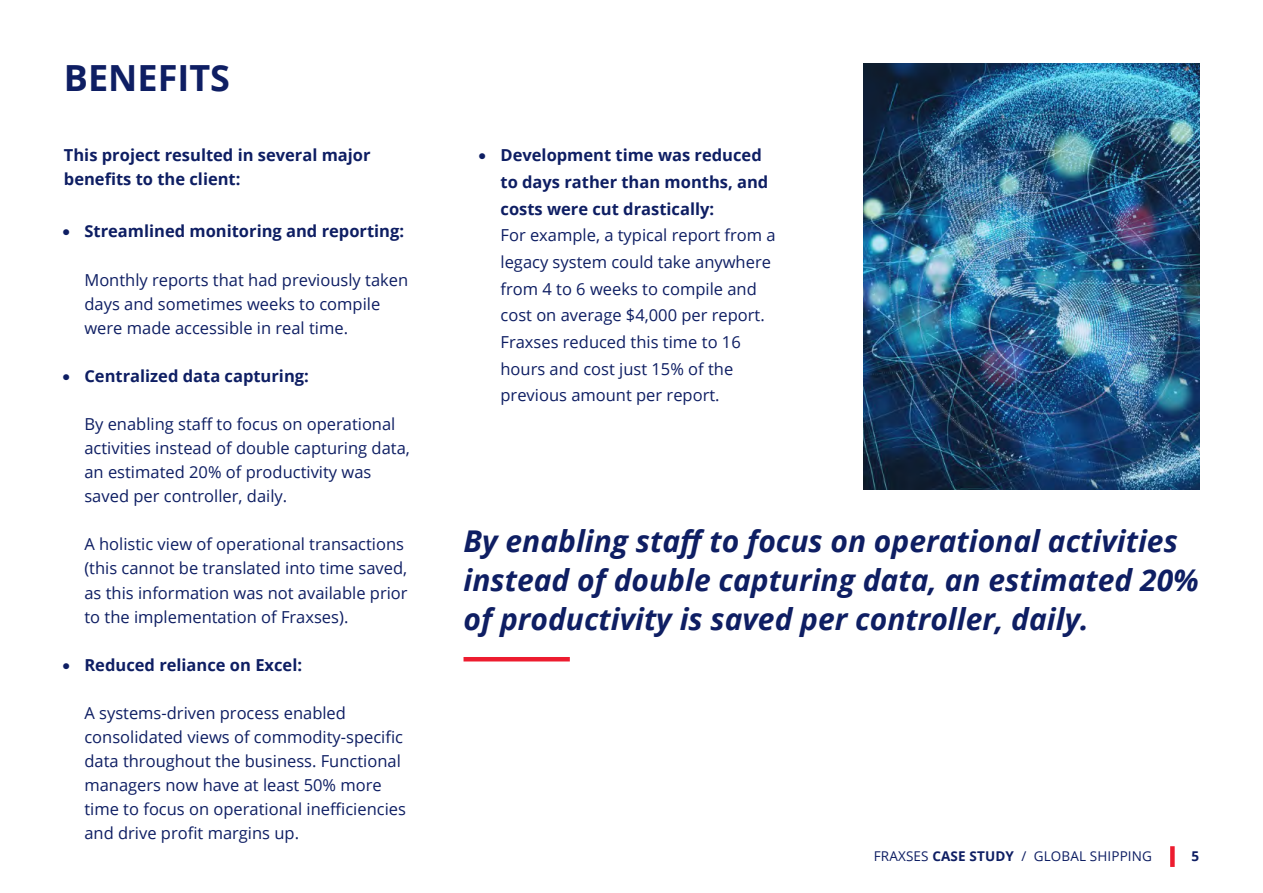
<style>
.page{position:relative;width:1263px;height:893px;background:#fff}
.page>*{position:absolute;margin:0;border:0;box-sizing:border-box;transform-origin:0 0}
.t1{font:700 36px "Open Sans";color:#0e1e63}
.t2{font:italic 700 30px/39px "Open Sans";color:#0e1e63}
.t3{font:16.5px/24.2px "Open Sans";color:#0e1e63}
.t4{font:700 16.5px/26.7px "Open Sans";color:#0e1e63}
.t5{font:13.5px "Open Sans";letter-spacing:.01em;color:#0e1e63}
.t6{font:700 13.5px "Open Sans";color:#0e1e63}
.s1{font-weight:700}
</style>
<div class="page">
<div style="left:1170px;top:846px;width:5px;height:21px;background:#ed1c2f"></div>
<img style="left:863px;top:64px;width:336px;height:425px">
<hr style="left:463px;top:657px;width:107px;height:4px;background:#ed1c2f">
<h1 class="t1" style="left:64px;top:53px;width:168px">BENEFITS</h1>
<p class="t4" style="left:64px;top:143px;width:308px;line-height:24px">This project resulted in several major benefits to the client:</p>
<p class="t4" style="left:500px;top:142px;width:269px;text-indent:-22px">• Development time was reduced to days rather than months, and costs were cut drastically:</p>
<p class="t3" style="left:500px;top:222px;width:277px;line-height:26.7px">For example, a typical report from a legacy system could take anywhere from 4 to 6 weeks to compile and cost on average $4,000 per report.<br>Fraxses reduced this time to 16 hours and cost just 15% of the previous amount per report.</p>
<p class="t4" style="left:62px;top:218px;width:343px">• Streamlined monitoring and reporting:</p>
<p class="t3" style="left:84px;top:267px;width:325px">Monthly reports that had previously taken days and sometimes weeks to compile were made accessible in real time.</p>
<p class="t4" style="left:62px;top:362px;width:248px">• Centralized data capturing:</p>
<p class="t3" style="left:84px;top:411px;width:327px">By enabling staff to focus on operational activities instead of double capturing data, an estimated 20% of productivity was saved per controller, daily.</p>
<p class="t3" style="left:84px;top:532px;width:325px">A holistic view of operational transactions (this cannot be translated into time saved, as this information was not available prior to the implementation of Fraxses).</p>
<p class="t4" style="left:62px;top:651px;width:241px">• Reduced reliance on Excel:</p>
<p class="t3" style="left:84px;top:700px;width:323px">A systems-driven process enabled consolidated views of commodity-specific data throughout the business. Functional managers now have at least 50% more time to focus on operational inefficiencies and drive profit margins up.</p>
<h2 class="t2" style="left:463px;top:521px;width:737px">By enabling staff to focus on operational activities instead of double capturing data, an estimated 20% of productivity is saved per controller, daily.</h2>
<p class="t5" style="left:874px;top:847px;width:280px">FRAXSES <span class="s1">CASE STUDY</span> / GLOBAL SHIPPING</p>
<p class="t6" style="left:1191px;top:846px;width:9px">5</p>
</div>
